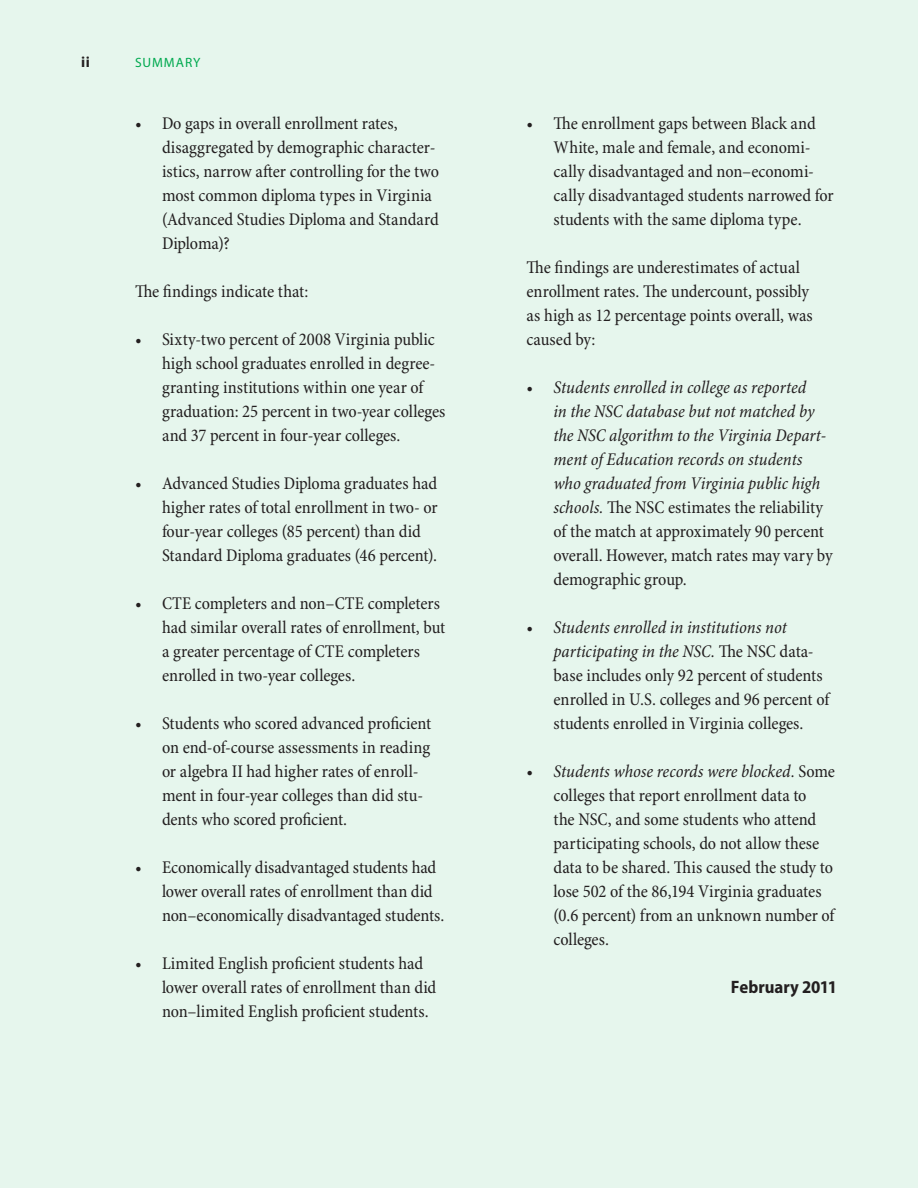
<style>
.page{position:relative;width:918px;height:1188px;background:#e6f6ed}
.page>*{position:absolute;margin:0;border:0;box-sizing:border-box;transform-origin:0 0}
.t1{font:condensed 18px/24px "Minion Pro";letter-spacing:-.005em;color:#231f20}
.t2{font:italic condensed 18px/24px "Minion Pro";letter-spacing:-.005em;color:#231f20}
.t3{font:700 semi-condensed 18px "Myriad Pro";letter-spacing:-.005em;color:#231f20}
.t4{font:700 15px "Myriad Pro";color:#231f20}
.t5{font:13.5px "Myriad Pro";letter-spacing:.07em;color:#00a94f}
.s1{font-style:normal}
.s2{font-style:italic}
</style>
<div class="page">
<p class="t4" style="left:81px;top:54px;width:11px">ii</p>
<p class="t5" style="left:135px;top:55px;width:67px">SUMMARY</p>
<p class="t1" style="left:162px;top:112px;width:279px;text-indent:-27px">• Do gaps in overall enrollment rates, disaggregated by demographic character&shy;istics, narrow after controlling for the two most common diploma types in Virginia (Advanced Studies Diploma and Standard Diploma)?</p>
<p class="t1" style="left:135px;top:280px;width:175px">The findings indicate that:</p>
<p class="t1" style="left:162px;top:328px;width:285px;text-indent:-27px">• Sixty-two percent of 2008 Virginia public high school graduates enrolled in degree&shy;granting institutions within one year of graduation: 25 percent in two-year colleges and 37 percent in four-year colleges.</p>
<p class="t1" style="left:162px;top:472px;width:277px;text-indent:-27px">• Advanced Studies Diploma graduates had higher rates of total enrollment in two- or four-year colleges (85 percent) than did Standard Diploma graduates (46 percent).</p>
<p class="t1" style="left:162px;top:592px;width:285px;text-indent:-27px">• CTE completers and non–CTE completers had similar overall rates of enrollment, but a greater percentage of CTE completers enrolled in two-year colleges.</p>
<p class="t1" style="left:162px;top:712px;width:271px;text-indent:-27px">• Students who scored advanced proficient on end-of-course assessments in reading or algebra II had higher rates of enroll&shy;ment in four-year colleges than did stu&shy;dents who scored proficient.</p>
<p class="t1" style="left:162px;top:856px;width:284px;text-indent:-27px">• Economically disadvantaged students had lower overall rates of enrollment than did non–economically disadvantaged students.</p>
<p class="t1" style="left:162px;top:952px;width:276px;text-indent:-27px">• Limited English proficient students had lower overall rates of enrollment than did non–limited English proficient students.</p>
<p class="t1" style="left:554px;top:112px;width:282px;text-indent:-27px">• The enrollment gaps between Black and White, male and female, and economi&shy;cally disadvantaged and non–economi&shy;cally disadvantaged students narrowed for students with the same diploma type.</p>
<p class="t1" style="left:526px;top:256px;width:288px">The findings are underestimates of actual enrollment rates. The undercount, possibly as high as 12 percentage points overall, was caused by:</p>
<p class="t2" style="left:554px;top:376px;width:281px;text-indent:-27px"><span class="s1">•</span> Students enrolled in college as reported<br>in the NSC database but not matched by the NSC algorithm to the Virginia Depart&shy;ment of Education records on students who graduated from Virginia public high schools. <span class="s1">The NSC estimates the reliability of the match at approximately 90 percent overall. However, match rates may vary by demographic group.</span></p>
<p class="t1" style="left:554px;top:616px;width:277px;text-indent:-27px">• <span class="s2">Students enrolled in institutions not participating in the NSC.</span> The NSC data&shy;base includes only 92 percent of students enrolled in U.S. colleges and 96 percent of students enrolled in Virginia colleges.</p>
<p class="t1" style="left:554px;top:760px;width:283px;text-indent:-27px">• <span class="s2">Students whose records were blocked.</span> Some colleges that report enrollment data to<br>the NSC, and some students who attend participating schools, do not allow these data to be shared. This caused the study to lose 502 of the 86,194 Virginia graduates (0.6 percent) from an unknown number of colleges.</p>
<p class="t3" style="left:731px;top:977px;width:108px">February 2011</p>
</div>
